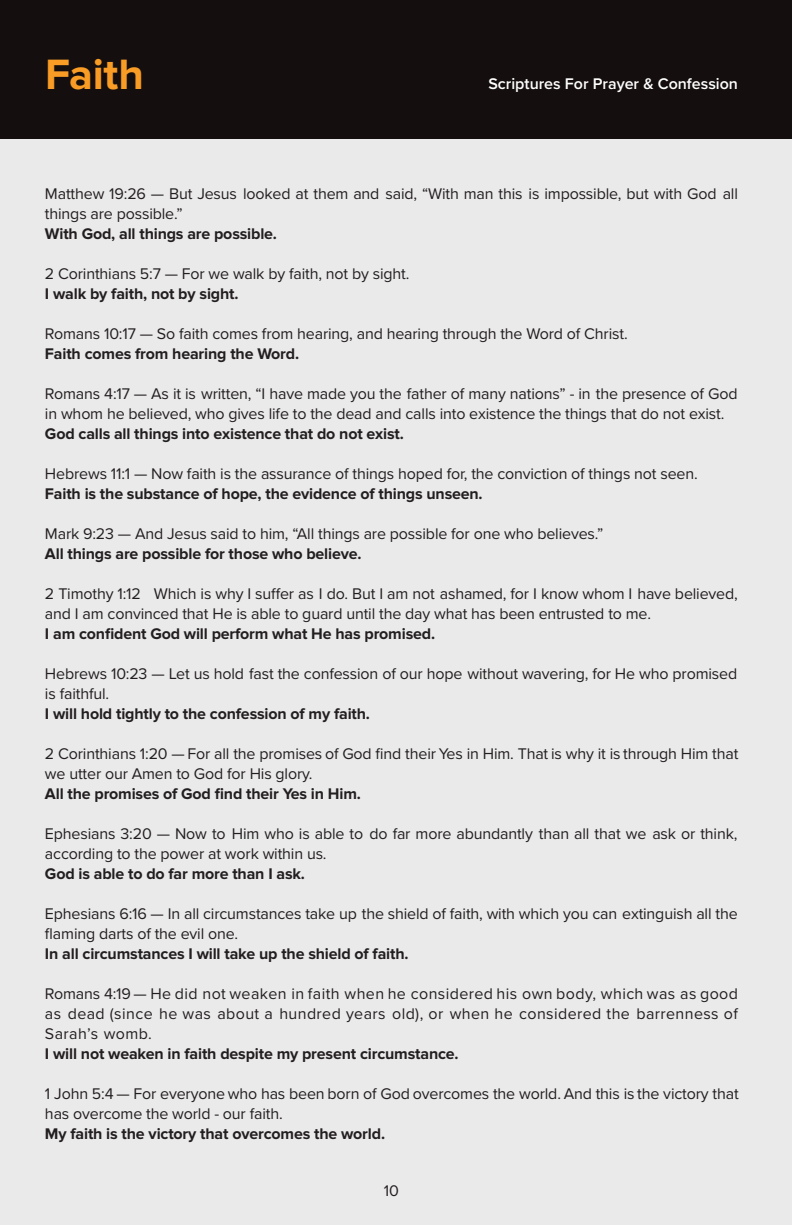
<style>
.page{position:relative;width:792px;height:1225px;background:#fff}
.page>*{position:absolute;margin:0;border:0;box-sizing:border-box;transform-origin:0 0}
.t1{font:700 44px "Proxima Nova";letter-spacing:-.01em;color:#f99c25}
.t2{font:16px/20px "Proxima Nova";letter-spacing:-.01em;color:#231f20}
.t3{font:700 16px "Proxima Nova";letter-spacing:-.01em;color:#231f20}
.t4{font:600 16px "Proxima Nova";color:#fff}
</style>
<div class="page">
<div style="left:0;top:0;width:792px;height:1224px;background:#ebeaea"></div>
<div style="left:0;top:0;width:792px;height:139px;background:#150e0e"></div>
<h1 class="t1" style="left:45px;top:55px;width:101px">Faith</h1>
<p class="t4" style="left:488px;top:77px;width:251px">Scriptures For Prayer &amp; Confession</p>
<p class="t2" style="left:45px;top:184px;width:694px">Matthew 19:26 — But Jesus looked at them and said, “With man this is impossible, but with God all things are possible.”</p>
<p class="t3" style="left:45px;top:226px;width:234px">With God, all things are possible.</p>
<p class="t2" style="left:45px;top:264px;width:366px">2 Corinthians 5:7 — For we walk by faith, not by sight.</p>
<p class="t3" style="left:45px;top:286px;width:195px">I walk by faith, not by sight.</p>
<p class="t2" style="left:45px;top:324px;width:584px">Romans 10:17 — So faith comes from hearing, and hearing through the Word of Christ.</p>
<p class="t3" style="left:45px;top:346px;width:256px">Faith comes from hearing the Word.</p>
<p class="t2" style="left:45px;top:384px;width:694px">Romans 4:17 — As it is written, “I have made you the father of many nations” - in the presence of God in whom he believed, who gives life to the dead and calls into existence the things that do not exist.</p>
<p class="t3" style="left:45px;top:426px;width:360px">God calls all things into existence that do not exist.</p>
<p class="t2" style="left:45px;top:464px;width:654px">Hebrews 11:1 — Now faith is the assurance of things hoped for, the conviction of things not seen.</p>
<p class="t3" style="left:45px;top:486px;width:439px">Faith is the substance of hope, the evidence of things unseen.</p>
<p class="t2" style="left:45px;top:524px;width:560px">Mark 9:23 — And Jesus said to him, “All things are possible for one who believes.”</p>
<p class="t3" style="left:45px;top:546px;width:318px">All things are possible for those who believe.</p>
<p class="t2" style="left:45px;top:584px;width:694px">2 Timothy 1:12 Which is why I suffer as I do. But I am not ashamed, for I know whom I have believed, and I am convinced that He is able to guard until the day what has been entrusted to me.</p>
<p class="t3" style="left:45px;top:626px;width:392px">I am confident God will perform what He has promised.</p>
<p class="t2" style="left:45px;top:664px;width:694px">Hebrews 10:23 — Let us hold fast the confession of our hope without wavering, for He who promised is faithful.</p>
<p class="t3" style="left:45px;top:706px;width:327px">I will hold tightly to the confession of my faith.</p>
<p class="t2" style="left:45px;top:744px;width:695px">2 Corinthians 1:20 — For all the promises of God find their Yes in Him. That is why it is through Him that we utter our Amen to God for His glory.</p>
<p class="t3" style="left:45px;top:786px;width:317px">All the promises of God find their Yes in Him.</p>
<p class="t2" style="left:45px;top:824px;width:694px">Ephesians 3:20 — Now to Him who is able to do far more abundantly than all that we ask or think, according to the power at work within us.</p>
<p class="t3" style="left:45px;top:866px;width:262px">God is able to do far more than I ask.</p>
<p class="t2" style="left:45px;top:904px;width:694px">Ephesians 6:16 — In all circumstances take up the shield of faith, with which you can extinguish all the flaming darts of the evil one.</p>
<p class="t3" style="left:45px;top:946px;width:365px">In all circumstances I will take up the shield of faith.</p>
<p class="t2" style="left:45px;top:984px;width:695px;text-align:justify">Romans 4:19 — He did not weaken in faith when he considered his own body, which was as good as dead (since he was about a hundred years old), or when he considered the barrenness of Sarah’s womb.</p>
<p class="t3" style="left:45px;top:1046px;width:415px">I will not weaken in faith despite my present circumstance.</p>
<p class="t2" style="left:45px;top:1084px;width:695px">1 John 5:4 — For everyone who has been born of God overcomes the world. And this is the victory that has overcome the world - our faith.</p>
<p class="t3" style="left:45px;top:1126px;width:342px">My faith is the victory that overcomes the world.</p>
<p class="t2" style="left:384px;top:1181px;width:17px">10</p>
</div>
